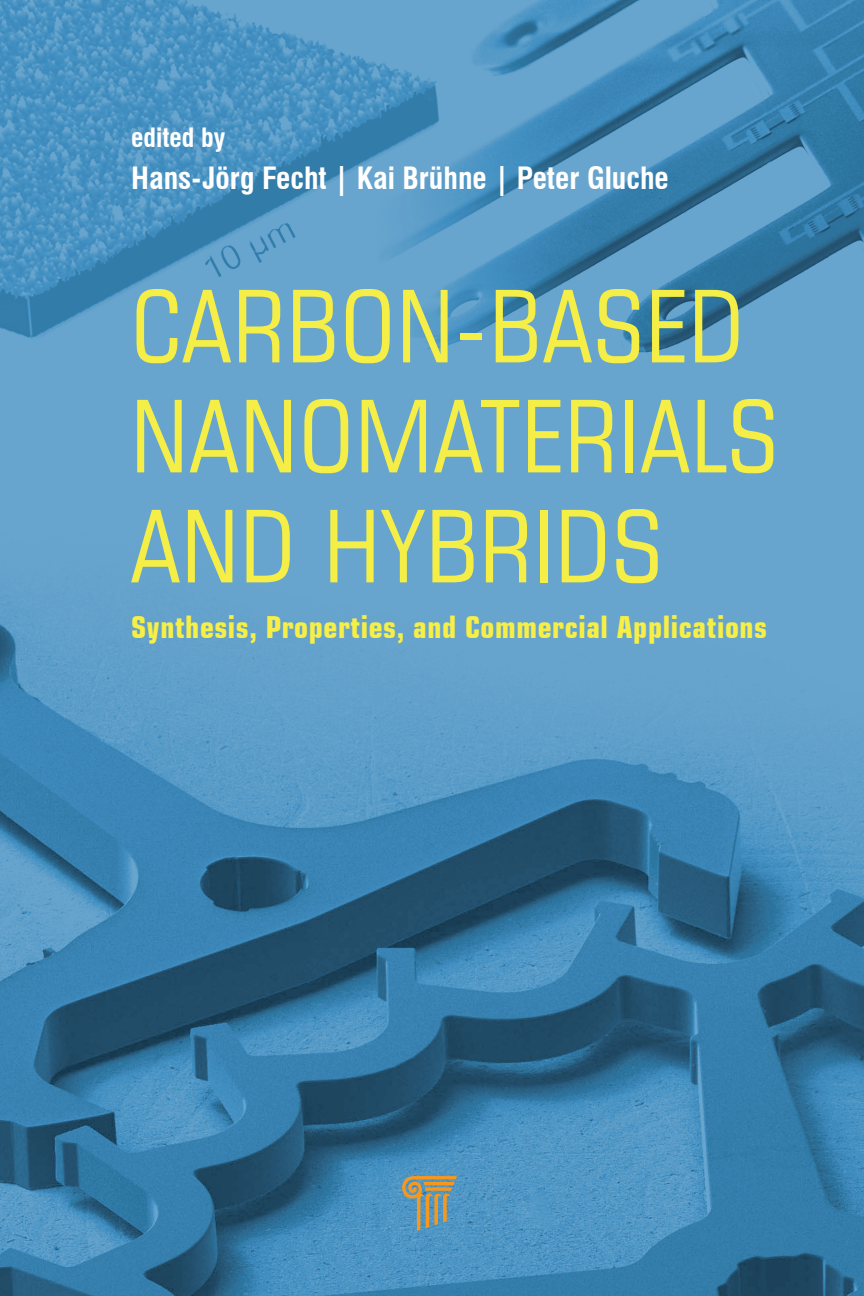
<style>
.page{position:relative;width:864px;height:1296px;background:#fff}
.page>*{position:absolute;margin:0;border:0;box-sizing:border-box;transform-origin:0 0}
.t1{font:condensed 100px/110px "Square 721 BT";letter-spacing:.02em;color:#f4ee46}
.t2{font:700 condensed 30.4px "Square 721 BT";letter-spacing:.02em;color:#f7ef45}
.t3{font:700 condensed 30px "Swiss 721 BT";color:#fff}
.t4{font:700 condensed 26px "Swiss 721 BT";color:#fff}
</style>
<div class="page">
<img style="left:0;top:0;width:864px;height:1296px">
<svg style="left:401px;top:1176px;width:56px;height:55px;background:#86968c"></svg>
<p class="t4" style="left:131px;top:122px;width:96px">edited by</p>
<p class="t3" style="left:131px;top:160px;width:539px">Hans-Jörg Fecht | Kai Brühne | Peter Gluche</p>
<p class="t1" style="left:131px;top:271px;width:648px">CARBON-BASED<br>NANOMATERIALS<br>AND HYBRIDS</p>
<p class="t2" style="left:131px;top:609px;width:637px">Synthesis, Properties, and Commercial Applications</p>
</div>
